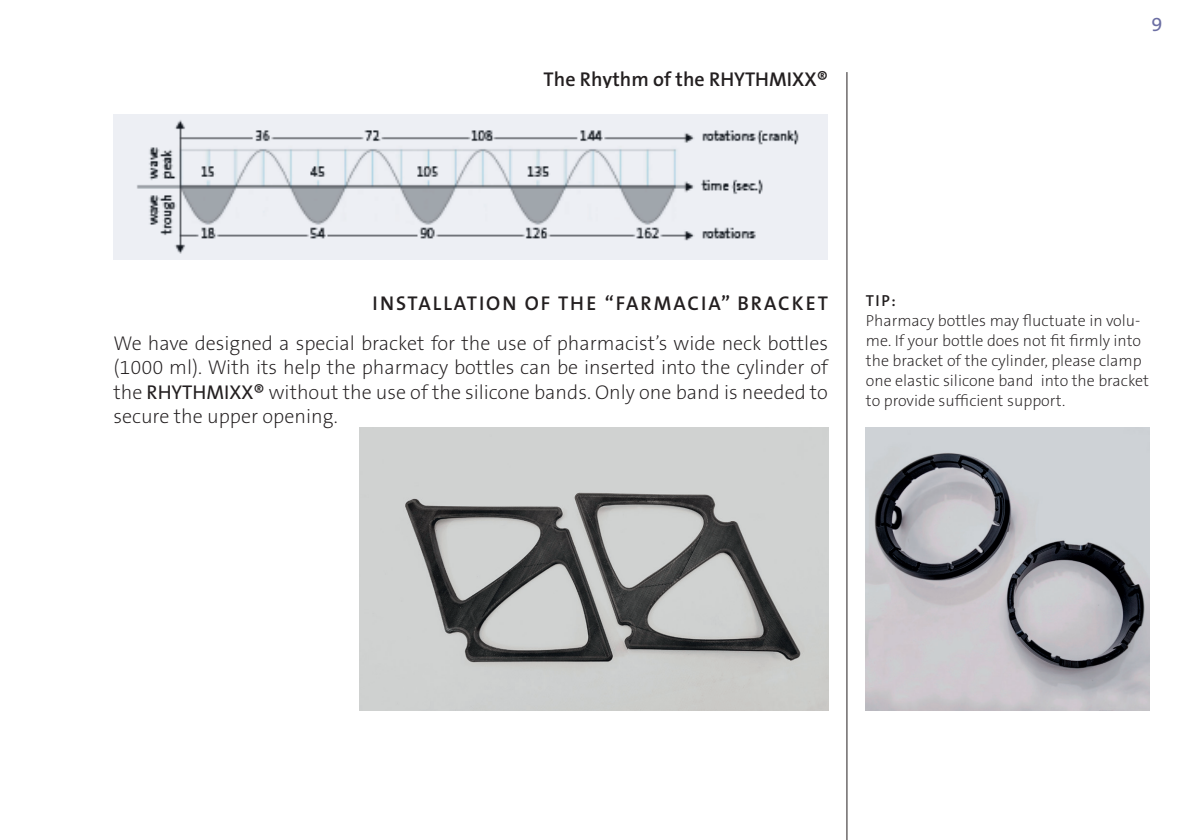
<style>
.page{position:relative;width:1191px;height:840px;background:#fff}
.page>*{position:absolute;margin:0;border:0;box-sizing:border-box;transform-origin:0 0}
.t1{font:200 20px/24px "The Sans B2";color:#231f20;text-align:justify}
.t2{font:600 20px "The Sans B6";letter-spacing:.085em;color:#231f20}
.t3{font:600 20px "The Sans B6";color:#231f20}
.t4{font:20px "The Sans B5 Plain";color:#6b6ea3}
.t5{font:200 16px/20px "The Sans B2";color:#231f20}
.t6{font:600 16px "The Sans B6";color:#231f20}
.s1{font-family:"The Sans B5 Plain";font-weight:400}
</style>
<div class="page">
<hr style="left:846px;top:72px;width:1px;height:767px;background:#231f20">
<img style="left:359px;top:427px;width:469px;height:283px">
<img style="left:866px;top:427px;width:283px;height:283px">
<svg style="left:113px;top:114px;width:715px;height:145px;background:#dde0e5"></svg>
<p class="t3" style="left:543px;top:69px;width:286px">The Rhythm of the RHYTHMIXX®</p>
<p class="t4" style="left:1151px;top:13px;width:12px">9</p>
<p class="t2" style="left:372px;top:293px;width:457px">INSTALLATION OF THE “FARMACIA” BRACKET</p>
<p class="t1" style="left:113px;top:332px;width:716px">We have designed a special bracket for the use of pharmacist’s wide neck bottles (1000 ml). With its help the pharmacy bottles can be inserted into the cylinder of the <span class="s1">RHYTHMIXX®</span> without the use of the silicone bands. Only one band is needed to secure the upper opening.</p>
<p class="t6" style="left:866px;top:292px;width:32px">TIP:</p>
<p class="t5" style="left:866px;top:311px;width:285px">Pharmacy bottles may fluctuate in volu&shy;me. If your bottle does not fit firmly into the bracket of the cylinder, please clamp one elastic silicone band into the bracket to provide sufficient support.</p>
</div>
